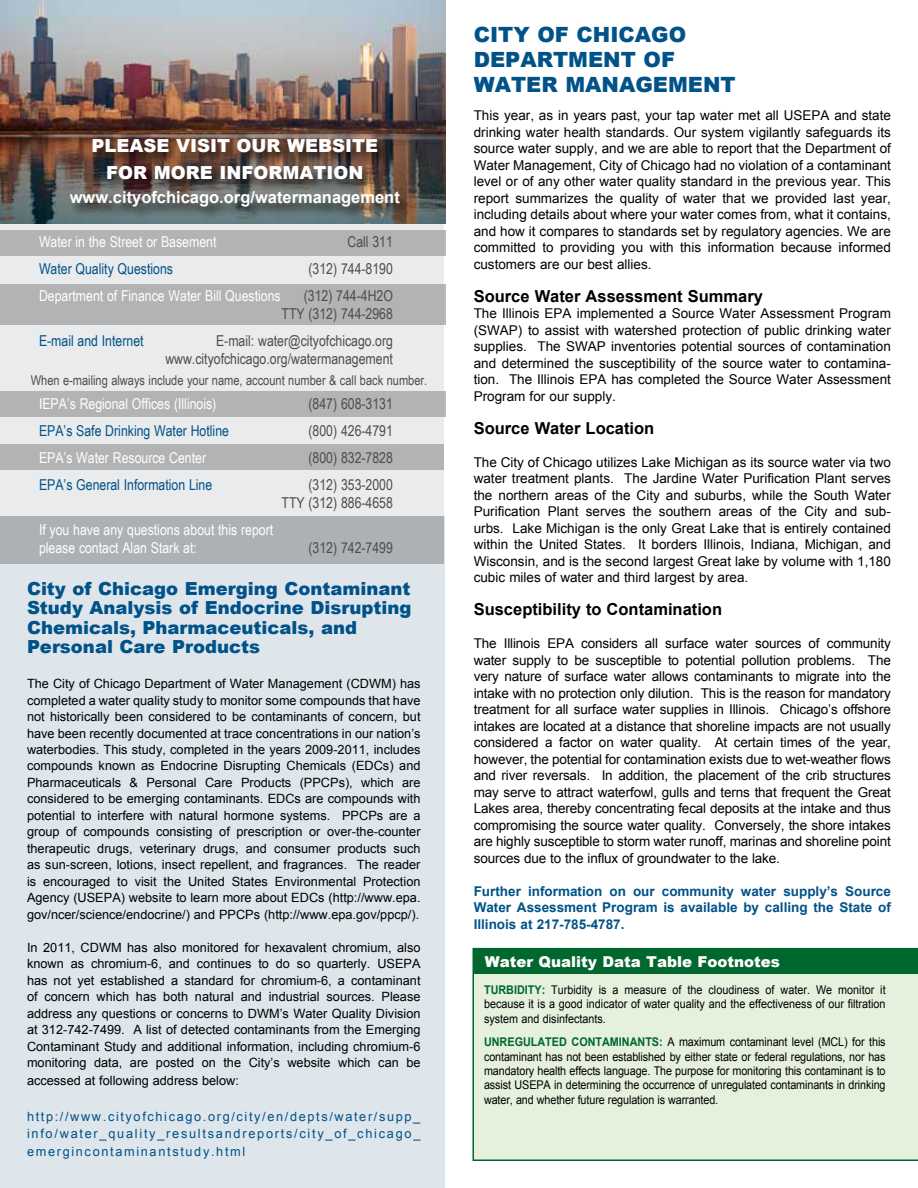
<style>
.page{position:relative;width:918px;height:1188px;background:#fff}
.page>*{position:absolute;margin:0;border:0;box-sizing:border-box;transform-origin:0 0}
.t1{font:900 21px/25.2px "Arial";color:#005288}
.t2{font:900 18px/19.5px "Arial";color:#005288}
.t3{font:900 18px "Arial";color:#fff}
.t4{font:700 16.5px "Arial";color:#000}
.t5{font:700 16.5px "Arial";color:#fff}
.t6{font:15px/18px "Arial Narrow";color:#4d4d4f;text-align:right}
.t7{font:15px/18px "Arial Narrow";color:#fff}
.t8{font:15px "Arial Narrow";color:#005288}
.t9{font:900 15px "Arial";color:#fff}
.t10{font:13.5px/16.5px "Arial";color:#000;text-align:justify}
.t11{font:700 13.5px/16.5px "Arial";color:#005288;text-align:justify}
.t12{font:13.5px "Arial Narrow";color:#4d4d4f}
.t13{font:12.75px/16.5px "Arial";color:#000;text-align:justify}
.t14{font:12.75px/17.7px "Arial";letter-spacing:.13em;color:#005288;text-align:justify}
.t15{font:12px/14.4px "Arial";letter-spacing:-.005em;color:#000;text-align:justify;scale:.9 1}
.s1{font-weight:700;color:#00672f}
</style>
<div class="page">
<div style="left:472px;top:948px;width:446px;height:213px;background:#e5f0dd"></div>
<div style="left:473px;top:948px;width:445px;height:26px;background:#00672f"></div>
<div style="left:0;top:224px;width:444px;height:295px;background:#eaebec"></div>
<div style="left:0;top:230px;width:446px;height:26px;background:#b1b3b5"></div>
<img style="left:0;top:0;width:446px;height:224px">
<div style="left:0;top:284px;width:446px;height:40px;background:#b1b3b5"></div>
<div style="left:0;top:392px;width:446px;height:25px;background:#b1b3b5"></div>
<div style="left:0;top:444px;width:444px;height:26px;background:#b1b3b5"></div>
<div style="left:69px;top:138px;width:345px;height:83px;background:#000;opacity:.75"></div>
<div style="left:0;top:516px;width:445px;height:672px;background:#dee6eb"></div>
<div style="left:0;top:516px;width:444px;height:48px;background:#adb1b5"></div>
<h2 class="t3" style="left:91px;top:133px;width:110px">Please Visit</h2>
<h2 class="t3" style="left:237px;top:133px;width:108px">Our Website</h2>
<h2 class="t3" style="left:106px;top:160px;width:15px">for</h2>
<h2 class="t3" style="left:154px;top:160px;width:32px">More</h2>
<h2 class="t3" style="left:219px;top:160px;width:23px">Inform</h2>
<h2 class="t3" style="left:299px;top:160px;width:28px">ation</h2>
<p class="t5" style="left:70px;top:187px;width:332px">www.cityofchicago.org/watermanagement</p>
<p class="t7" style="left:39px;top:232px;width:179px">Water in the Street or Basement</p>
<p class="t6" style="left:348px;top:232px;width:47px">Call 311</p>
<p class="t8" style="left:39px;top:258px;width:136px">Water Quality Questions</p>
<p class="t6" style="left:309px;top:259px;width:86px">(312) 744-8190</p>
<p class="t7" style="left:39px;top:286px;width:243px">Department of Finance Water Bill Questions</p>
<p class="t6" style="left:282px;top:286px;width:113px">(312) 744-4H2O<br>TTY (312) 744-2968</p>
<p class="t8" style="left:39px;top:330px;width:106px">E-mail and Internet</p>
<p class="t6" style="left:165px;top:331px;width:229px">E-mail: water@cityofchicago.org www.cityofchicago.org/watermanagement</p>
<p class="t7" style="left:39px;top:394px;width:179px">IEPA’s Regional Offices (Illinois)</p>
<p class="t6" style="left:309px;top:394px;width:86px">(847) 608-3131</p>
<p class="t8" style="left:39px;top:420px;width:192px">EPA’s Safe Drinking Water Hotline</p>
<p class="t6" style="left:309px;top:421px;width:86px">(800) 426-4791</p>
<p class="t7" style="left:39px;top:448px;width:169px">EPA’s Water Resource Center</p>
<p class="t6" style="left:309px;top:448px;width:86px">(800) 832-7828</p>
<p class="t8" style="left:39px;top:474px;width:175px">EPA’s General Information Line</p>
<p class="t6" style="left:282px;top:475px;width:113px">(312) 353-2000<br>TTY (312) 886-4658</p>
<p class="t7" style="left:39px;top:520px;width:236px">If you have any questions about this report please contact Alan Stark at:</p>
<p class="t12" style="left:31px;top:370px;width:398px">When e-mailing always include your name, account number &amp; call back number.</p>
<p class="t6" style="left:309px;top:538px;width:86px">(312) 742-7499</p>
<h2 class="t2" style="left:27px;top:578px;width:386px">City of Chicago Emerging Contaminant Study Analysis of Endocrine Disrupting Chemicals, Pharmaceuticals, and Personal Care Products</h2>
<p class="t13" style="left:27px;top:675px;width:395px">The City of Chicago Department of Water Management (CDWM) has completed a water quality study to monitor some compounds that have not historically been considered to be contaminants of concern, but have been recently documented at trace concentrations in our nation’s waterbodies. This study, completed in the years 2009-2011, includes compounds known as Endocrine Disrupting Chemicals (EDCs) and Pharmaceuticals &amp; Personal Care Products (PPCPs), which are considered to be emerging contaminants. EDCs are compounds with potential to interfere with natural hormone systems. PPCPs are a group of compounds consisting of prescription or over-the-counter therapeutic drugs, veterinary drugs, and consumer products such as sun-screen, lotions, insect repellent, and fragrances. The reader is encouraged to visit the United States Environmental Protection Agency (USEPA) website to learn more about EDCs (http://www.epa. gov/ncer/science/endocrine/) and PPCPs (http://www.epa.gov/ppcp/).</p>
<p class="t13" style="left:27px;top:939px;width:395px">In 2011, CDWM has also monitored for hexavalent chromium, also known as chromium-6, and continues to do so quarterly. USEPA has not yet established a standard for chromium-6, a contaminant of concern which has both natural and industrial sources. Please address any questions or concerns to DWM’s Water Quality Division at 312-742-7499. A list of detected contaminants from the Emerging Contaminant Study and additional information, including chromium-6 monitoring data, are posted on the City’s website which can be</p>
<p class="t13" style="left:27px;top:1073px;width:213px">accessed at following address below:</p>
<p class="t14" style="left:27px;top:1107px;width:395px">http://www.cityofchicago.org/city/en/depts/water/supp_ info/water_quality_resultsandreports/city_of_chicago_ emergincontaminantstudy.html</p>
<h1 class="t1" style="left:474px;top:21px;width:263px">CITY OF CHICAGO<br>DEPARTMENT OF<br>WATER MANAGEMENT</h1>
<p class="t10" style="left:474px;top:108px;width:419px">This year, as in years past, your tap water met all USEPA and state drinking water health standards. Our system vigilantly safeguards its source water supply, and we are able to report that the Department of Water Management, City of Chicago had no violation of a contaminant level or of any other water quality standard in the previous year. This report summarizes the quality of water that we provided last year, including details about where your water comes from, what it contains, and how it compares to standards set by regulatory agencies. We are committed to providing you with this information because informed customers are our best allies.</p>
<p class="t4" style="left:474px;top:285px;width:291px">Source Water Assessment Summary</p>
<p class="t10" style="left:474px;top:306px;width:419px">The Illinois EPA implemented a Source Water Assessment Program (SWAP) to assist with watershed protection of public drinking water supplies. The SWAP inventories potential sources of contamination and determined the susceptibility of the source water to contamina&shy;tion. The Illinois EPA has completed the Source Water Assessment Program for our supply.</p>
<p class="t4" style="left:474px;top:417px;width:182px">Source Water Location</p>
<p class="t10" style="left:474px;top:454px;width:419px">The City of Chicago utilizes Lake Michigan as its source water via two water treatment plants. The Jardine Water Purification Plant serves the northern areas of the City and suburbs, while the South Water Purification Plant serves the southern areas of the City and sub&shy;urbs. Lake Michigan is the only Great Lake that is entirely contained within the United States. It borders Illinois, Indiana, Michigan, and Wisconsin, and is the second largest Great lake by volume with 1,180 cubic miles of water and third largest by area.</p>
<p class="t4" style="left:474px;top:599px;width:250px">Susceptibility to Contamination</p>
<p class="t10" style="left:474px;top:636px;width:419px">The Illinois EPA considers all surface water sources of community water supply to be susceptible to potential pollution problems. The very nature of surface water allows contaminants to migrate into the intake with no protection only dilution. This is the reason for mandatory treatment for all surface water supplies in Illinois. Chicago’s offshore intakes are located at a distance that shoreline impacts are not usually considered a factor on water quality. At certain times of the year, however, the potential for contamination exists due to wet-weather flows and river reversals. In addition, the placement of the crib structures may serve to attract waterfowl, gulls and terns that frequent the Great Lakes area, thereby concentrating fecal deposits at the intake and thus compromising the source water quality. Conversely, the shore intakes are highly susceptible to storm water runoff, marinas and shoreline point sources due to the influx of groundwater to the lake.</p>
<p class="t11" style="left:474px;top:883px;width:419px">Further information on our community water supply’s Source Water Assessment Program is available by calling the State of Illinois at 217-785-4787.</p>
<p class="t9" style="left:485px;top:951px;width:297px">Water Quality Data Table Footnotes</p>
<p class="t15" style="left:484px;top:983px;width:448px"><span class="s1">TURBIDITY:</span> Turbidity is a measure of the cloudiness of water. We monitor it because it is a good indicator of water quality and the effectiveness of our filtration system and disinfectants.</p>
<p class="t15" style="left:484px;top:1035px;width:448px"><span class="s1">UNREGULATED CONTAMINANTS:</span> A maximum contaminant level (MCL) for this contaminant has not been established by either state or federal regulations, nor has mandatory health effects language. The purpose for monitoring this contaminant is to assist USEPA in determining the occurrence of unregulated contaminants in drinking water, and whether future regulation is warranted.</p>
</div>
